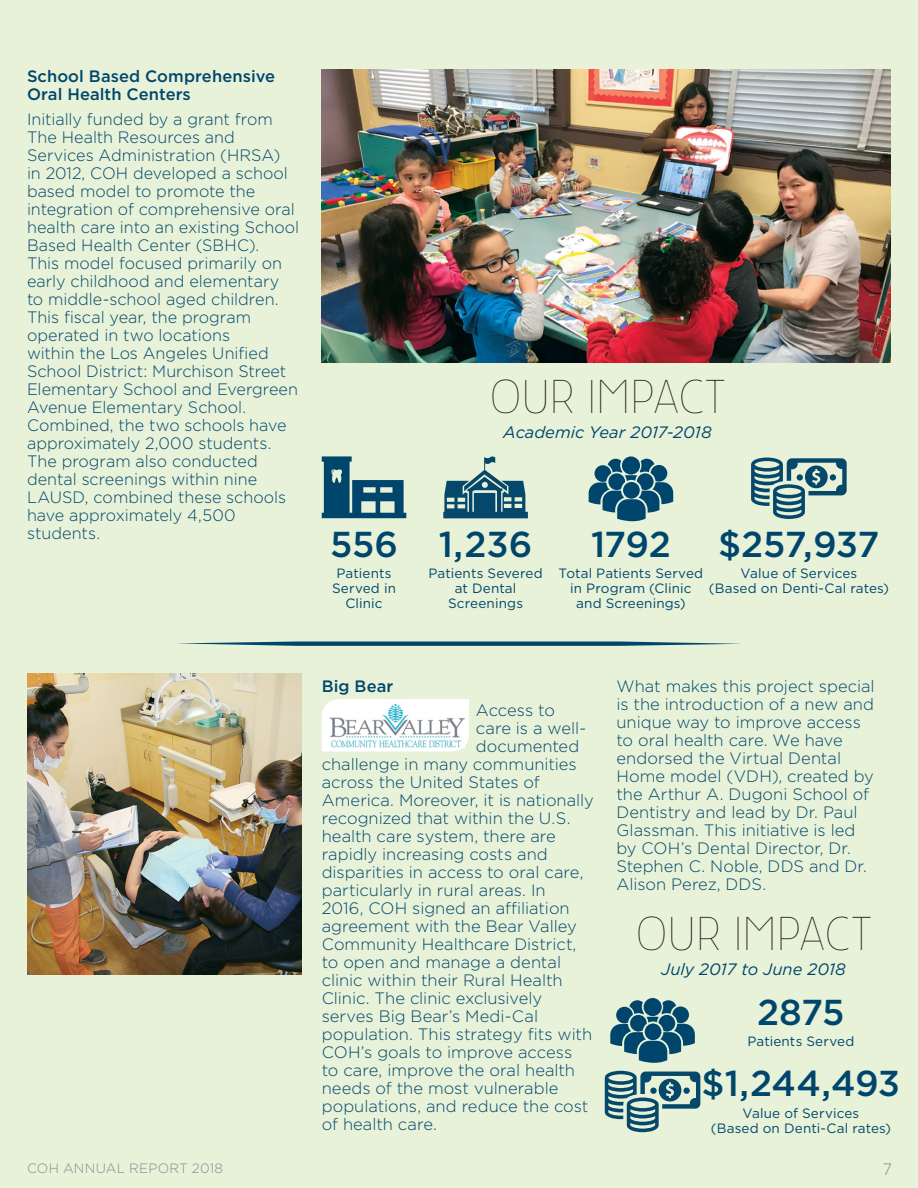
<style>
.page{position:relative;width:918px;height:1188px;background:#e7f2d8}
.page>*{position:absolute;margin:0;border:0;box-sizing:border-box;transform-origin:0 0}
.t1{font:100 45px "TF Forever";letter-spacing:-.015em;color:#231f20}
.t2{font:500 36px "Gotham";letter-spacing:-.015em;color:#00466c}
.t3{font:300 16.5px/18px "Gotham";color:#00466c}
.t4{font:500 16.5px/18px "Gotham";letter-spacing:.005em;color:#00466c}
.t5{font:italic 16.5px "Gotham";color:#00466c}
.t6{font:300 16.5px "Gotham";color:#878a8f}
.t7{font:13.5px/15px "Gotham";letter-spacing:.01em;color:#00466c;text-align:center}
.t8{font:300 13.5px "Gotham";letter-spacing:.015em;color:#878a8f}
</style>
<div class="page">
<svg style="left:622px;top:456px;width:18px;height:19px"></svg>
<svg style="left:589px;top:459px;width:84px;height:62px"></svg>
<svg style="left:322px;top:456px;width:84px;height:62px"></svg>
<svg style="left:443px;top:456px;width:85px;height:62px"></svg>
<svg style="left:751px;top:458px;width:96px;height:61px"></svg>
<img style="left:322px;top:69px;width:569px;height:293px">
<img style="left:27px;top:673px;width:275px;height:301px">
<svg style="left:322px;top:699px;width:147px;height:53px;background:#fbfdfa"></svg>
<img style="left:329px;top:703px;width:135px;height:45px">
<svg style="left:605px;top:1071px;width:95px;height:61px"></svg>
<svg style="left:644px;top:998px;width:18px;height:18px"></svg>
<svg style="left:610px;top:1000px;width:85px;height:63px"></svg>
<svg style="left:177px;top:642px;width:564px;height:4px;background:#336b83"></svg>
<p class="t4" style="left:27px;top:67px;width:250px">School Based Comprehensive<br>Oral Health Centers</p>
<p class="t3" style="left:27px;top:110px;width:274px">Initially funded by a grant from<br>The Health Resources and<br>Services Administration (HRSA)<br>in 2012, COH developed a school based model to promote the integration of comprehensive oral health care into an existing School<br>Based Health Center (SBHC).<br>This model focused primarily on early childhood and elementary to middle-school aged children.<br>This fiscal year, the program operated in two locations<br>within the Los Angeles Unified<br>School District: Murchison Street<br>Elementary School and Evergreen<br>Avenue Elementary School.<br>Combined, the two schools have approximately 2,000 students.<br>The program also conducted dental screenings within nine<br>LAUSD, combined these schools have approximately 4,500 students.</p>
<h1 class="t1" style="left:490px;top:371px;width:237px">OUR IMPACT</h1>
<p class="t5" style="left:503px;top:422px;width:210px">Academic Year 2017-2018</p>
<h2 class="t2" style="left:330px;top:520px;width:69px">556</h2>
<p class="t7" style="left:332px;top:566px;width:65px">Patients<br>Served in<br>Clinic</p>
<h2 class="t2" style="left:439px;top:520px;width:95px">1,236</h2>
<p class="t7" style="left:428px;top:566px;width:116px">Patients Severed at Dental<br>Screenings</p>
<h2 class="t2" style="left:718px;top:520px;width:163px">$257,937</h2>
<p class="t7" style="left:709px;top:566px;width:182px">Value of Services<br>(Based on Denti-Cal rates)</p>
<h2 class="t2" style="left:591px;top:520px;width:81px">1792</h2>
<p class="t7" style="left:559px;top:566px;width:146px">Total Patients Served in Program (Clinic and Screenings)</p>
<p class="t4" style="left:322px;top:677px;width:73px">Big Bear</p>
<p class="t3" style="left:476px;top:701px;width:81px">Access to</p>
<p class="t3" style="left:476px;top:719px;width:112px">care is a well-</p>
<p class="t3" style="left:476px;top:737px;width:105px">documented</p>
<p class="t3" style="left:322px;top:755px;width:257px">challenge in many communities</p>
<p class="t3" style="left:322px;top:773px;width:220px">across the United States of</p>
<p class="t3" style="left:322px;top:791px;width:274px">America. Moreover, it is nationally</p>
<p class="t3" style="left:322px;top:809px;width:250px">recognized that within the U.S.</p>
<p class="t3" style="left:322px;top:827px;width:236px">health care system, there are</p>
<p class="t3" style="left:322px;top:845px;width:228px">rapidly increasing costs and</p>
<p class="t3" style="left:322px;top:863px;width:263px">disparities in access to oral care,</p>
<p class="t3" style="left:322px;top:881px;width:225px">particularly in rural areas. In</p>
<p class="t3" style="left:322px;top:899px;width:250px">2016, COH signed an affiliation</p>
<p class="t3" style="left:322px;top:917px;width:257px">agreement with the Bear Valley</p>
<p class="t3" style="left:322px;top:935px;width:256px">Community Healthcare District,</p>
<p class="t3" style="left:322px;top:953px;width:241px">to open and manage a dental</p>
<p class="t3" style="left:322px;top:971px;width:242px">clinic within their Rural Health</p>
<p class="t3" style="left:322px;top:989px;width:222px">Clinic. The clinic exclusively</p>
<p class="t3" style="left:322px;top:1007px;width:218px">serves Big Bear’s Medi-Cal</p>
<p class="t3" style="left:322px;top:1025px;width:272px">population. This strategy fits with</p>
<p class="t3" style="left:322px;top:1043px;width:252px">COH’s goals to improve access</p>
<p class="t3" style="left:322px;top:1061px;width:255px">to care, improve the oral health</p>
<p class="t3" style="left:322px;top:1079px;width:238px">needs of the most vulnerable</p>
<p class="t3" style="left:322px;top:1097px;width:268px">populations, and reduce the cost</p>
<p class="t3" style="left:322px;top:1115px;width:117px">of health care.</p>
<p class="t3" style="left:617px;top:676px;width:260px">What makes this project special is the introduction of a new and unique way to improve access to oral health care. We have endorsed the Virtual Dental<br>Home model (VDH), created by the Arthur A. Dugoni School of<br>Dentistry and lead by Dr. Paul<br>Glassman. This initiative is led by COH’s Dental Director, Dr.<br>Stephen C. Noble, DDS and Dr.<br>Alison Perez, DDS.</p>
<h1 class="t1" style="left:636px;top:909px;width:237px">OUR IMPACT</h1>
<p class="t5" style="left:661px;top:959px;width:186px">July 2017 to June 2018</p>
<h2 class="t2" style="left:757px;top:988px;width:89px">2875</h2>
<p class="t7" style="left:747px;top:1034px;width:108px">Patients Served</p>
<h2 class="t2" style="left:702px;top:1060px;width:200px">$1,244,493</h2>
<p class="t7" style="left:711px;top:1106px;width:182px">Value of Services<br>(Based on Denti-Cal rates)</p>
<p class="t8" style="left:27px;top:1160px;width:198px">COH ANNUAL REPORT 2018</p>
<p class="t6" style="left:882px;top:1158px;width:11px">7</p>
</div>
